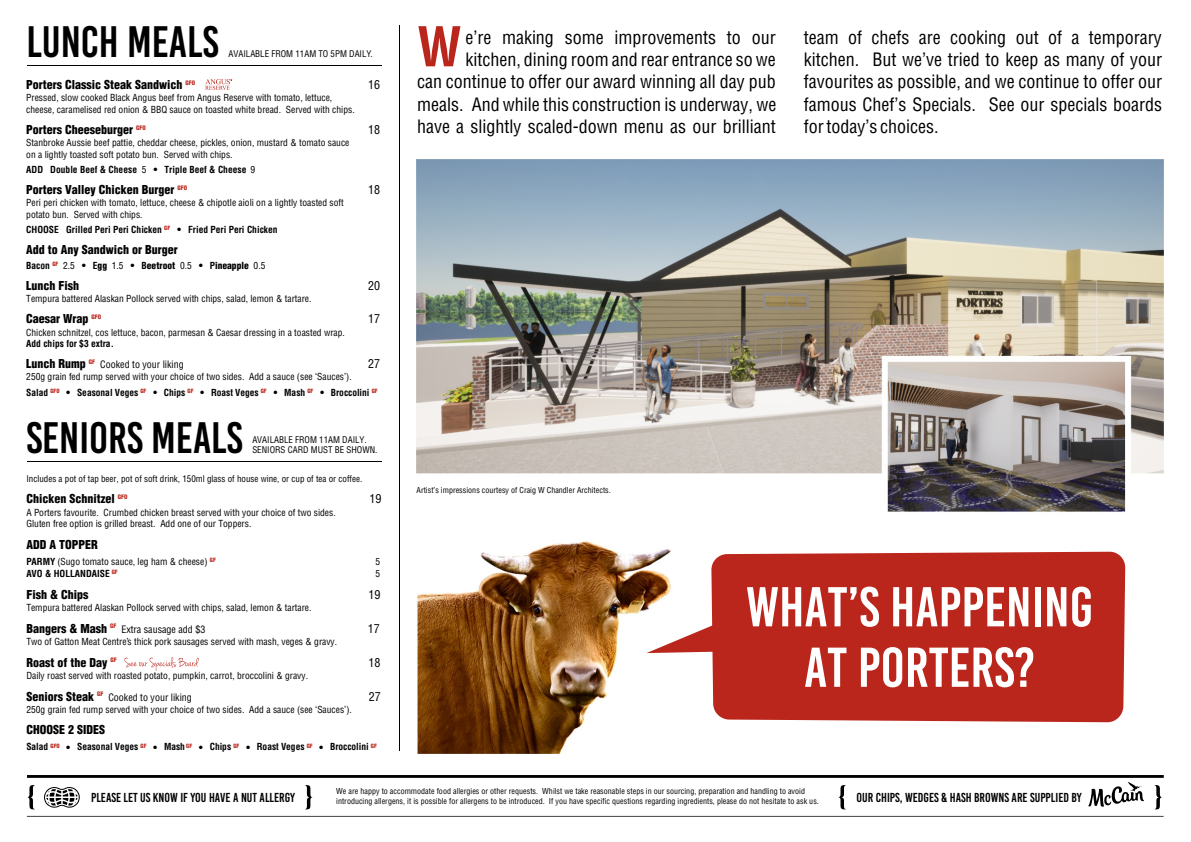
<style>
.page{position:relative;width:1191px;height:842px;background:#fff}
.page>*{position:absolute;margin:0;border:0;box-sizing:border-box;transform-origin:0 0}
.t1{font:56px/60.5px "Bebas Kai";color:#fff;text-align:center}
.t2{font:700 53.5px "Helvetica LT Condensed";color:#ba261c}
.t3{font:44px "Bebas Kai";color:#000}
.t4{font:18px/22.3px "Helvetica LT Condensed";color:#000;text-align:right}
.t5{font:13px "Bebas Kai";color:#000}
.t6{font:900 12px "Helvetica LT Condensed";color:#000}
.t7{font:12px "Helvetica LT Condensed";color:#000}
.t8{font:10px "Helvetica LT Condensed";color:#000}
.t9{font:9.5px/11.5px "Helvetica LT Condensed";color:#000}
.t10{font:700 9.5px "Helvetica LT Condensed";color:#000}
.t11{font:900 9.5px "Helvetica LT Condensed";color:#000}
.t12{font:9px/10.3px "Helvetica LT Condensed";color:#000}
.t13{font:8px "Helvetica LT Condensed";letter-spacing:.005em;color:#000}
.t14{font:900 6px "Helvetica LT Condensed";color:#ba261c}
.t15{font:900 5.7px "Helvetica LT Condensed";letter-spacing:-.005em;color:#ba261c}
.t16{font:4px "Dingbats One";color:#000}
.s1{font-weight:400}
.s2{font-weight:700}
.s3{font-weight:900}
.s4{font-weight:900;font-size:12px}
</style>
<div class="page">
<hr style="left:399px;top:25px;width:1px;height:726px;background:#000">
<hr style="left:27px;top:65px;width:354px;height:1px;background:#000">
<svg style="left:205px;top:79px;width:27px;height:11px"></svg>
<svg style="left:27px;top:816px;width:1137px;height:1px"></svg>
<svg style="left:27px;top:775px;width:1137px;height:34px"></svg>
<img style="left:417px;top:160px;width:747px;height:593px">
<svg style="left:646px;top:591px;width:65px;height:62px"></svg>
<div style="left:711px;top:552px;width:414px;height:170px;background:#ba261c"></div>
<hr style="left:27px;top:461px;width:354px;height:1px;background:#000">
<svg style="left:124px;top:657px;width:75px;height:14px"></svg>
<h3 class="t3" style="left:26px;top:24px;width:194px">LUNCH MEALS</h3>
<p class="t12" style="left:229px;top:50px;width:146px">AVAILABLE FROM 11AM TO 5PM DAILY.</p>
<p class="t6" style="left:26px;top:80px;width:158px">Porters Classic Steak Sandwich</p>
<p class="t7" style="left:368px;top:80px;width:13px">16</p>
<p class="t9" style="left:26px;top:93px;width:330px">Pressed, slow cooked Black Angus beef from Angus Reserve with tomato, lettuce, cheese, caramelised red onion &amp; BBQ sauce on toasted white bread. Served with chips.</p>
<p class="t6" style="left:26px;top:125px;width:108px">Porters Cheeseburger</p>
<p class="t7" style="left:368px;top:125px;width:13px">18</p>
<p class="t9" style="left:26px;top:138px;width:325px">Stanbroke Aussie beef pattie, cheddar cheese, pickles, onion, mustard &amp; tomato sauce on a lightly toasted soft potato bun. Served with chips.</p>
<p class="t10" style="left:26px;top:166px;width:122px">ADD Double Beef &amp; Cheese <span class="s1">5</span></p>
<p class="t10" style="left:154px;top:166px;width:103px">● Triple Beef &amp; Cheese <span class="s1">9</span></p>
<p class="t6" style="left:26px;top:185px;width:150px">Porters Valley Chicken Burger</p>
<p class="t7" style="left:368px;top:185px;width:13px">18</p>
<p class="t9" style="left:26px;top:198px;width:319px">Peri peri chicken with tomato, lettuce, cheese &amp; chipotle aioli on a lightly toasted soft potato bun. Served with chips.</p>
<p class="t10" style="left:26px;top:226px;width:137px">CHOOSE Grilled Peri Peri Chicken</p>
<p class="t10" style="left:177px;top:226px;width:102px">● Fried Peri Peri Chicken</p>
<p class="t6" style="left:26px;top:245px;width:153px">Add to Any Sandwich or Burger</p>
<p class="t10" style="left:26px;top:262px;width:25px">Bacon</p>
<p class="t9" style="left:63px;top:260px;width:13px">2.5</p>
<p class="t16" style="left:82px;top:264px;width:5px">●</p>
<p class="t16" style="left:131px;top:264px;width:5px">●</p>
<p class="t14" style="left:186px;top:80px;width:11px">GFO</p>
<p class="t14" style="left:136px;top:125px;width:11px">GFO</p>
<p class="t14" style="left:177px;top:185px;width:11px">GFO</p>
<p class="t15" style="left:164px;top:226px;width:8px">GF</p>
<p class="t15" style="left:52px;top:262px;width:8px">GF</p>
<p class="t9" style="left:93px;top:260px;width:32px"><span class="s2">E</span><span class="s3">gg</span> 1.5</p>
<p class="t11" style="left:142px;top:262px;width:52px"><span class="s2">B</span>eetroot <span class="s1">0.5</span></p>
<p class="t11" style="left:199px;top:262px;width:68px">● <span class="s2">P</span>ineapple <span class="s1">0.5</span></p>
<p class="t6" style="left:26px;top:281px;width:54px">Lunch Fish</p>
<p class="t7" style="left:368px;top:281px;width:14px">20</p>
<p class="t9" style="left:26px;top:294px;width:287px">Tempura battered Alaskan Pollock served with chips, salad, lemon &amp; tartare.</p>
<p class="t6" style="left:26px;top:314px;width:64px">Caesar Wrap</p>
<p class="t7" style="left:368px;top:314px;width:14px">17</p>
<p class="t9" style="left:26px;top:327px;width:320px">Chicken schnitzel, cos lettuce, bacon, parmesan &amp; Caesar dressing in a toasted wrap.</p>
<p class="t10" style="left:26px;top:340px;width:89px">Add chips for $3 extra.</p>
<p class="t8" style="left:26px;top:361px;width:159px"><span class="s4">Lunch Rump</span> Cooked to your liking</p>
<p class="t7" style="left:368px;top:359px;width:14px">27</p>
<p class="t9" style="left:26px;top:372px;width:327px">250g grain fed rump served with your choice of two sides. Add a sauce (see ‘Sauces’).</p>
<p class="t10" style="left:26px;top:388px;width:23px">Salad</p>
<p class="t16" style="left:67px;top:390px;width:5px">●</p>
<p class="t16" style="left:153px;top:390px;width:5px">●</p>
<p class="t14" style="left:92px;top:314px;width:11px">GFO</p>
<p class="t14" style="left:89px;top:359px;width:8px">GF</p>
<p class="t10" style="left:77px;top:388px;width:63px">Seasonal Veges</p>
<p class="t10" style="left:164px;top:388px;width:23px">Chips</p>
<p class="t10" style="left:201px;top:388px;width:60px">● Roast Veges</p>
<p class="t10" style="left:274px;top:388px;width:33px">● Mash</p>
<p class="t10" style="left:320px;top:388px;width:51px">● Broccolini</p>
<p class="t15" style="left:50px;top:388px;width:11px">GFO</p>
<p class="t15" style="left:140px;top:388px;width:7px">GF</p>
<p class="t15" style="left:188px;top:388px;width:7px">GF</p>
<p class="t15" style="left:261px;top:388px;width:7px">GF</p>
<p class="t15" style="left:307px;top:388px;width:7px">GF</p>
<p class="t15" style="left:372px;top:388px;width:7px">GF</p>
<h3 class="t3" style="left:26px;top:420px;width:218px">SENIORS MEALS</h3>
<p class="t12" style="left:252px;top:435px;width:127px">AVAILABLE FROM 11AM DAILY.<br>SENIORS CARD MUST BE SHOWN.</p>
<p class="t12" style="left:26px;top:474px;width:337px">Includes a pot of tap beer, pot of soft drink, 150ml glass of house wine, or cup of tea or coffee.</p>
<p class="t6" style="left:26px;top:494px;width:90px">Chicken Schnitzel</p>
<p class="t7" style="left:370px;top:494px;width:13px">19</p>
<p class="t9" style="left:26px;top:507px;width:311px">A Porters favourite. Crumbed chicken breast served with your choice of two sides.<br>Gluten free option is grilled breast. Add one of our Toppers.</p>
<p class="t6" style="left:26px;top:540px;width:73px">ADD A TOPPER</p>
<p class="t9" style="left:26px;top:557px;width:183px"><span class="s2">PARMY</span> (Sugo tomato sauce, leg ham &amp; cheese)</p>
<p class="t9" style="left:375px;top:557px;width:6px">5</p>
<p class="t10" style="left:26px;top:569px;width:85px">AVO &amp; HOLLANDAISE</p>
<p class="t9" style="left:375px;top:568px;width:6px">5</p>
<p class="t14" style="left:118px;top:494px;width:11px">GFO</p>
<p class="t15" style="left:210px;top:558px;width:8px">GF</p>
<p class="t15" style="left:112px;top:569px;width:8px">GF</p>
<p class="t6" style="left:26px;top:590px;width:64px">Fish &amp; Chips</p>
<p class="t7" style="left:368px;top:590px;width:13px">19</p>
<p class="t9" style="left:26px;top:603px;width:287px">Tempura battered Alaskan Pollock served with chips, salad, lemon &amp; tartare.</p>
<p class="t8" style="left:26px;top:625px;width:181px"><span class="s4">Bangers &amp; Mash</span> Extra sausage add $3</p>
<p class="t7" style="left:368px;top:624px;width:13px">17</p>
<p class="t9" style="left:26px;top:637px;width:312px">Two of Gatton Meat Centre’s thick pork sausages served with mash, veges &amp; gravy.</p>
<p class="t6" style="left:26px;top:658px;width:82px">Roast of the Day</p>
<p class="t7" style="left:368px;top:658px;width:13px">18</p>
<p class="t9" style="left:26px;top:671px;width:283px">Daily roast served with roasted potato, pumpkin, carrot, broccolini &amp; gravy.</p>
<p class="t8" style="left:26px;top:693px;width:167px"><span class="s4">Seniors Steak</span> Cooked to your liking</p>
<p class="t7" style="left:369px;top:692px;width:13px">27</p>
<p class="t9" style="left:26px;top:704px;width:327px">250g grain fed rump served with your choice of two sides. Add a sauce (see ‘Sauces’).</p>
<p class="t6" style="left:26px;top:725px;width:80px">CHOOSE 2 SIDES</p>
<p class="t10" style="left:26px;top:743px;width:23px">Salad</p>
<p class="t16" style="left:67px;top:745px;width:5px">●</p>
<p class="t16" style="left:153px;top:745px;width:5px">●</p>
<p class="t14" style="left:110px;top:624px;width:8px">GF</p>
<p class="t14" style="left:110px;top:658px;width:8px">GF</p>
<p class="t14" style="left:97px;top:691px;width:8px">GF</p>
<p class="t10" style="left:77px;top:743px;width:63px">Seasonal Veges</p>
<p class="t10" style="left:164px;top:743px;width:22px">Mash</p>
<p class="t10" style="left:199px;top:743px;width:33px">● Chips</p>
<p class="t10" style="left:246px;top:743px;width:60px">● Roast Veges</p>
<p class="t10" style="left:320px;top:743px;width:51px">● Broccolini</p>
<p class="t15" style="left:51px;top:743px;width:11px">GFO</p>
<p class="t15" style="left:141px;top:743px;width:7px">GF</p>
<p class="t15" style="left:186px;top:743px;width:7px">GF</p>
<p class="t15" style="left:233px;top:743px;width:7px">GF</p>
<p class="t15" style="left:307px;top:743px;width:7px">GF</p>
<p class="t15" style="left:371px;top:743px;width:7px">GF</p>
<h2 class="t2" style="left:417px;top:26px;width:46px">W</h2>
<h3 class="t4" style="left:417px;top:28px;width:361px">e’re making some improvements to our kitchen, dining room and rear entrance so we<br>can continue to offer our award winning all day pub meals. And while this construction is underway, we have a slightly scaled-down menu as our brilliant</h3>
<h3 class="t4" style="left:804px;top:28px;width:360px;text-align:justify">team of chefs are cooking out of a temporary kitchen. But we’ve tried to keep as many of your favourites as possible, and we continue to offer our famous Chef’s Specials. See our specials boards for today’s choices.</h3>
<p class="t13" style="left:417px;top:487px;width:196px">Artist’s impressions courtesy of Craig W Chandler Architects.</p>
<h1 class="t1" style="left:746px;top:582px;width:349px">WHAT’S HAPPENING<br>AT PORTERS?</h1>
<h3 class="t5" style="left:91px;top:792px;width:206px">PLEASE LET US KNOW IF YOU HAVE A NUT ALLERGY</h3>
<p class="t13" style="left:336px;top:788px;width:470px">We are happy to accommodate food allergies or other requests. Whilst we take reasonable steps in our sourcing, preparation and handling to avoid</p>
<p class="t13" style="left:336px;top:798px;width:484px">introducing allergens, it is possible for allergens to be introduced. If you have specific questions regarding ingredients, please do not hesitate to ask us.</p>
<h3 class="t5" style="left:857px;top:792px;width:227px">OUR CHIPS, WEDGES &amp; HASH BROWNS ARE SUPPLIED BY</h3>
</div>
